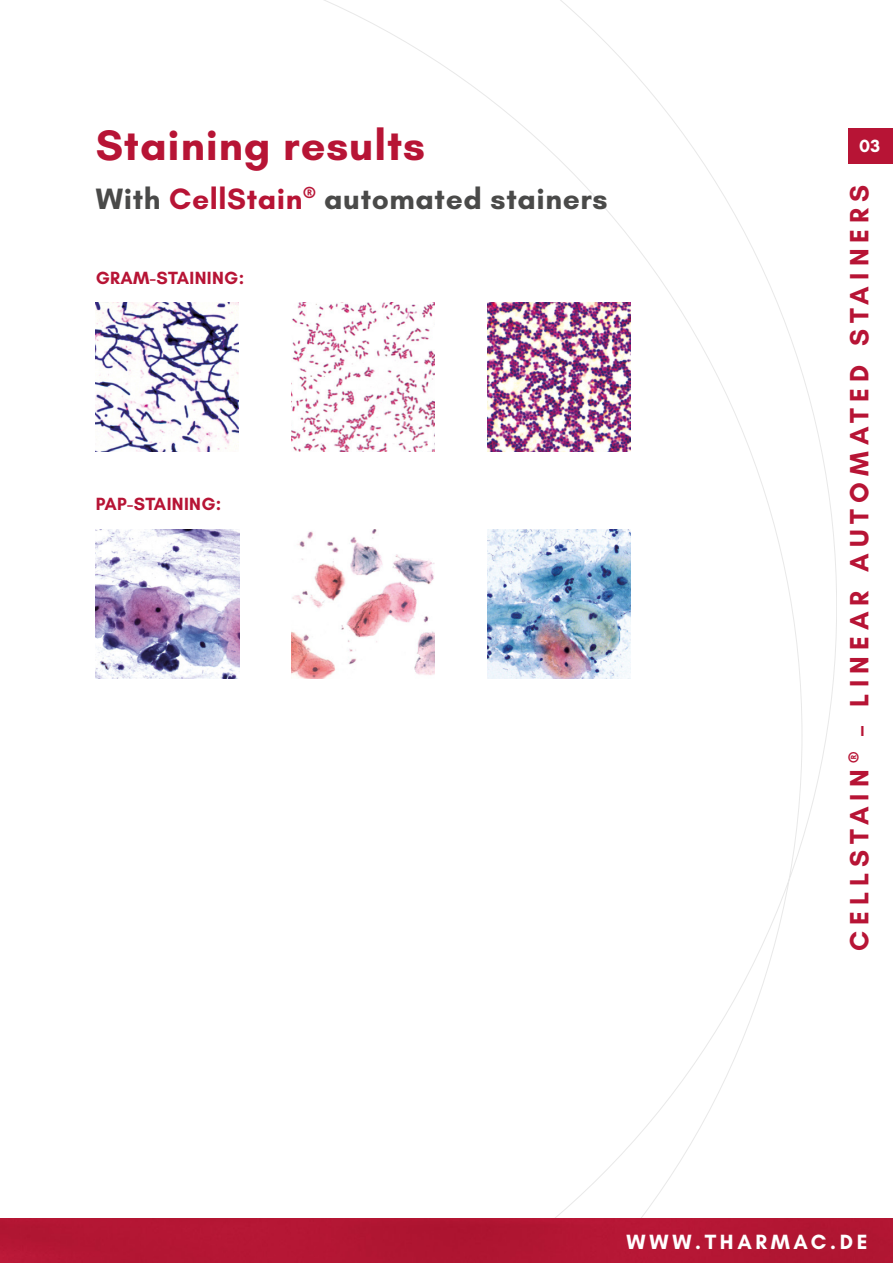
<style>
.page{position:relative;width:893px;height:1263px;background:#fff}
.page>*{position:absolute;margin:0;border:0;box-sizing:border-box;transform-origin:0 0}
.t1{font:700 43.5px "Glacial Indifference";letter-spacing:.02em;color:#b71435}
.t2{font:700 30px "Glacial Indifference";letter-spacing:.02em;color:#4a4a49}
.t3{font:700 27px "Glacial Indifference";letter-spacing:.225em;color:#b71435}
.t4{font:700 21px "Glacial Indifference";letter-spacing:.175em;color:#fff}
.t5{font:700 18px "Glacial Indifference";letter-spacing:.02em;color:#b71435}
.t6{font:700 18px "Glacial Indifference";color:#fff}
.s1{color:#b71435}
</style>
<div class="page">
<div style="left:848px;top:128px;width:45px;height:36px;background:#b71435"></div>
<div style="left:0;top:1218px;width:893px;height:45px;background:#b31633"></div>
<img style="left:96px;top:302px;width:143px;height:150px">
<img style="left:292px;top:302px;width:143px;height:150px">
<img style="left:487px;top:302px;width:144px;height:150px">
<img style="left:96px;top:529px;width:143px;height:150px">
<img style="left:292px;top:529px;width:143px;height:150px">
<img style="left:487px;top:529px;width:144px;height:150px">
<h1 class="t1" style="left:96px;top:118px;width:331px">Staining results</h1>
<p class="t2" style="left:96px;top:181px;width:513px">With <span class="s1">CellStain</span><sup>®</sup> automated stainers</p>
<p class="t5" style="left:96px;top:267px;width:150px">GRAM-STAINING:</p>
<p class="t5" style="left:96px;top:492px;width:127px">PAP-STAINING:</p>
<p class="t6" style="left:859px;top:134px;width:23px">03</p>
<p class="t3" style="left:843px;top:951px;width:768px;rotate:-90deg">CELLSTAIN <sup>®</sup> – LINEAR AUTOMATED STAINERS</p>
<p class="t4" style="left:627px;top:1229px;width:242px">WWW.THARMAC.DE</p>
</div>
